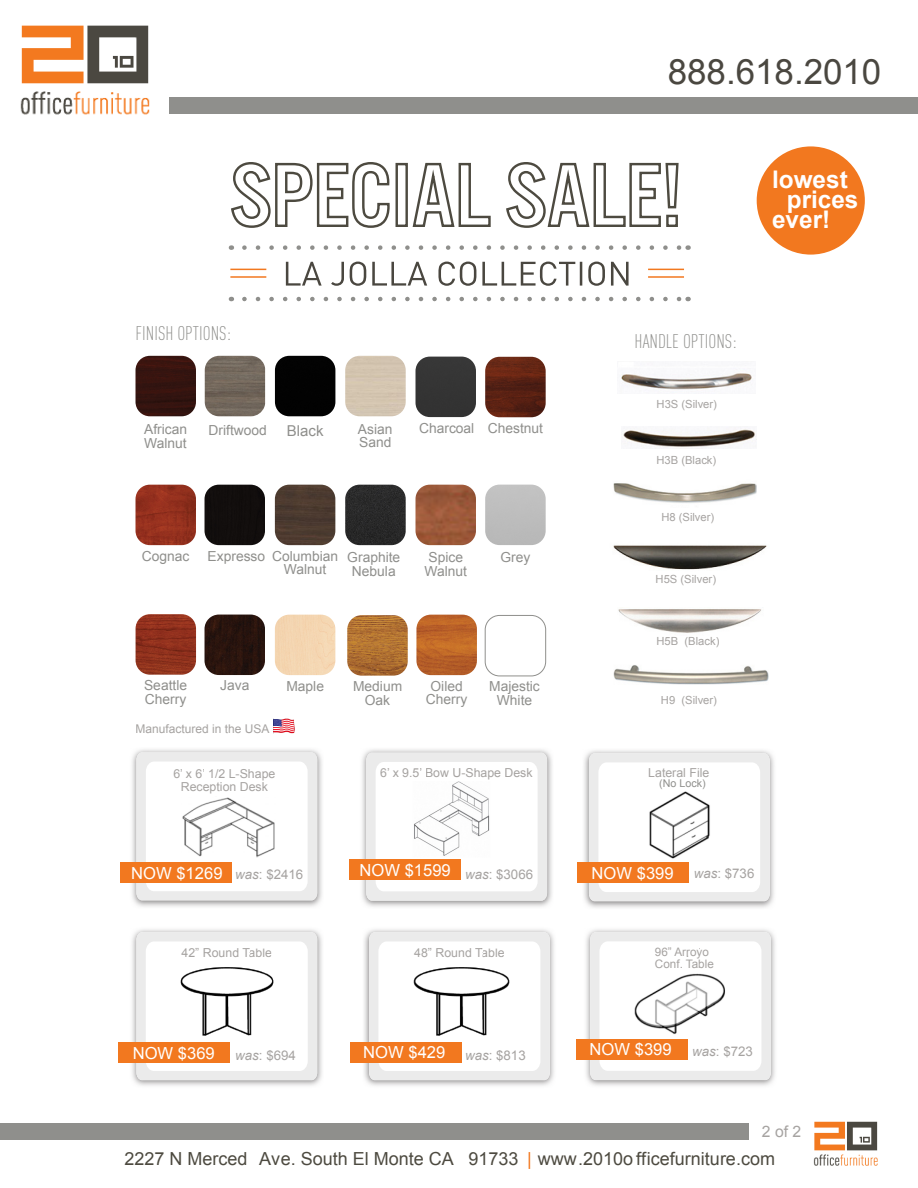
<style>
.page{position:relative;width:918px;height:1188px;background:#fff}
.page>*{position:absolute;margin:0;border:0;box-sizing:border-box;transform-origin:0 0}
.t1{font:34.95px "Arial";color:#4a4740}
.t2{font:700 24.3px "Arial";color:#fff}
.t3{font:19.5px "DIN Cond Light Alternate";color:#8f8f8c}
.t4{font:18px "Arial";color:#4d4a40}
.t5{font:16.65px "Arial";color:#fff}
.t6{font:15.75px "Arial";color:#a6a3a1}
.t7{font:15px "Arial";color:#8f8f8c}
.t8{font:13.8px/13.8px "Arial";color:#8f8f8c}
.t9{font:13.35px "Arial";color:#a6a3a1}
.t10{font:12.3px/13.5px "Arial";color:#a6a3a1;text-align:center}
.t11{font:12px "Arial";color:#a6a3a1}
.t12{font:11.7px/11.7px "Arial";color:#a6a3a1}
.t13{font:11.25px "Arial";color:#a6a3a1}
.t14{font:10.65px "Arial";color:#8f8f8c}
.s1{font-style:italic}
.s2{color:#f2781f}
</style>
<div class="page">
<div style="left:0;top:1123px;width:749px;height:17px;background:#8f8f8c"></div>
<img style="left:20px;top:25px;width:130px;height:90px">
<div style="left:169px;top:98px;width:749px;height:16px;background:#8f8f8c"></div>
<img style="left:813px;top:1121px;width:65px;height:45px">
<img style="left:360px;top:749px;width:192px;height:158px">
<img style="left:586px;top:929px;width:189px;height:157px">
<img style="left:132px;top:929px;width:190px;height:157px">
<img style="left:364px;top:929px;width:190px;height:157px">
<img style="left:584px;top:750px;width:190px;height:158px">
<svg style="left:589px;top:753px;width:181px;height:148px"></svg>
<div style="left:652px;top:768px;width:60px;height:9px;background:#fff"></div>
<div style="left:577px;top:862px;width:111px;height:21px;background:#f2781f"></div>
<svg style="left:136px;top:932px;width:181px;height:148px"></svg>
<svg style="left:369px;top:932px;width:181px;height:148px"></svg>
<div style="left:118px;top:1042px;width:111px;height:21px;background:#f2781f"></div>
<div style="left:351px;top:1042px;width:111px;height:21px;background:#f2781f"></div>
<div style="left:350px;top:860px;width:111px;height:20px;background:#f2781f"></div>
<div style="left:577px;top:1039px;width:111px;height:21px;background:#f2781f"></div>
<svg style="left:366px;top:753px;width:181px;height:148px"></svg>
<div style="left:426px;top:768px;width:23px;height:9px;background:#fff"></div>
<div style="left:453px;top:768px;width:48px;height:12px;background:#fff"></div>
<div style="left:505px;top:768px;width:28px;height:9px;background:#fff"></div>
<svg style="left:590px;top:932px;width:181px;height:148px"></svg>
<div style="left:757px;top:146px;width:108px;height:109px;background:#f2781f;border-radius:50%"></div>
<img style="left:130px;top:749px;width:192px;height:158px">
<svg style="left:136px;top:752px;width:181px;height:148px"></svg>
<div style="left:205px;top:769px;width:70px;height:11px;background:#fff"></div>
<div style="left:182px;top:782px;width:86px;height:12px;background:#fff"></div>
<img style="left:136px;top:356px;width:60px;height:60px">
<div style="left:205px;top:356px;width:60px;height:60px;background:#73685d;border-radius:14px"></div>
<img style="left:205px;top:356px;width:14px;height:60px">
<div style="left:275px;top:356px;width:60px;height:60px;background:#020202"></div>
<img style="left:345px;top:356px;width:61px;height:60px">
<div style="left:416px;top:357px;width:60px;height:60px;background:#343434"></div>
<img style="left:485px;top:357px;width:61px;height:60px">
<img style="left:136px;top:485px;width:60px;height:60px">
<div style="left:205px;top:485px;width:60px;height:60px;background:#120e0d"></div>
<img style="left:275px;top:485px;width:60px;height:60px">
<img style="left:345px;top:485px;width:61px;height:60px">
<img style="left:416px;top:485px;width:60px;height:60px">
<img style="left:485px;top:485px;width:61px;height:60px">
<img style="left:136px;top:614px;width:60px;height:61px">
<img style="left:205px;top:615px;width:60px;height:60px">
<div style="left:275px;top:615px;width:60px;height:60px;background:#f4d6b1"></div>
<img style="left:347px;top:615px;width:61px;height:61px">
<img style="left:416px;top:615px;width:61px;height:60px">
<div style="left:485px;top:615px;width:61px;height:61px;border:1px solid #8f8f8c;border-radius:14px"></div>
<img style="left:613px;top:665px;width:156px;height:20px">
<img style="left:613px;top:483px;width:143px;height:20px">
<img style="left:621px;top:373px;width:131px;height:17px">
<img style="left:613px;top:545px;width:154px;height:25px">
<img style="left:618px;top:609px;width:143px;height:24px">
<img style="left:622px;top:428px;width:135px;height:21px">
<img style="left:181px;top:797px;width:95px;height:61px">
<div style="left:120px;top:863px;width:111px;height:20px;background:#f2781f"></div>
<img style="left:647px;top:791px;width:65px;height:68px">
<img style="left:179px;top:964px;width:95px;height:74px">
<img style="left:412px;top:964px;width:98px;height:74px">
<img style="left:632px;top:971px;width:94px;height:64px">
<img style="left:274px;top:719px;width:21px;height:14px">
<svg style="left:231px;top:162px;width:448px;height:66px"></svg>
<hr style="left:648px;top:269px;width:36px;height:1px;background:#f2781f">
<hr style="left:230px;top:269px;width:36px;height:1px;background:#f2781f">
<hr style="left:648px;top:276px;width:36px;height:2px;background:#f2781f">
<hr style="left:230px;top:276px;width:36px;height:2px;background:#f2781f">
<svg style="left:286px;top:262px;width:343px;height:24px"></svg>
<svg style="left:244px;top:297px;width:437px;height:4px"></svg>
<svg style="left:244px;top:245px;width:437px;height:5px"></svg>
<h1 class="t1" style="left:668px;top:49px;width:215px">888.618.2010</h1>
<h2 class="t2" style="left:772px;top:163px;width:77px">lowest</h2>
<h2 class="t2" style="left:787px;top:183px;width:73px">prices</h2>
<h2 class="t2" style="left:772px;top:204px;width:60px">ever!</h2>
<h3 class="t3" style="left:136px;top:322px;width:97px">FINISH OPTIONS:</h3>
<p class="t8" style="left:144px;top:423px;width:45px">African<br>Walnut</p>
<p class="t8" style="left:209px;top:423px;width:60px">Driftwood</p>
<p class="t7" style="left:287px;top:421px;width:38px">Black</p>
<p class="t8" style="left:419px;top:421px;width:57px">Charcoal</p>
<p class="t8" style="left:358px;top:422px;width:36px">Asian<br>Sand</p>
<p class="t8" style="left:488px;top:421px;width:57px">Chestnut</p>
<p class="t8" style="left:142px;top:549px;width:49px">Cognac</p>
<p class="t8" style="left:208px;top:549px;width:132px">Expresso Columbian</p>
<p class="t8" style="left:500px;top:551px;width:31px">Grey</p>
<p class="t8" style="left:284px;top:563px;width:44px">Walnut</p>
<p class="t8" style="left:347px;top:550px;width:55px;text-align:center">Graphite<br>Nebula</p>
<p class="t8" style="left:425px;top:550px;width:44px">Spice<br>Walnut</p>
<p class="t8" style="left:144px;top:678px;width:45px">Seattle<br>Cherry</p>
<p class="t8" style="left:220px;top:679px;width:31px">Java</p>
<p class="t8" style="left:286px;top:679px;width:39px">Maple</p>
<p class="t8" style="left:353px;top:679px;width:51px;text-align:center">Medium<br>Oak</p>
<p class="t8" style="left:426px;top:679px;width:43px;text-align:center">Oiled<br>Cherry</p>
<p class="t8" style="left:489px;top:680px;width:52px;text-align:center">Majestic<br>White</p>
<p class="t11" style="left:136px;top:721px;width:135px">Manufactured in the USA</p>
<p class="t10" style="left:173px;top:767px;width:104px">6’ x 6’ 1/2 L-Shape<br>Reception Desk</p>
<p class="t10" style="left:380px;top:766px;width:154px">6’ x 9.5’ Bow U-Shape Desk</p>
<h3 class="t3" style="left:635px;top:330px;width:103px">HANDLE OPTIONS:</h3>
<p class="t13" style="left:657px;top:397px;width:62px">H3S (Silver)</p>
<p class="t13" style="left:656px;top:453px;width:61px">H3B (Black)</p>
<p class="t13" style="left:661px;top:510px;width:54px">H8 (Silver)</p>
<p class="t13" style="left:656px;top:572px;width:62px">H5S (Silver)</p>
<p class="t13" style="left:656px;top:634px;width:64px">H5B (Black)</p>
<p class="t13" style="left:661px;top:693px;width:58px">H9 (Silver)</p>
<p class="t10" style="left:648px;top:766px;width:63px">Lateral File</p>
<p class="t14" style="left:659px;top:777px;width:48px">(No Lock)</p>
<p class="t5" style="left:131px;top:862px;width:93px">NOW $1269</p>
<p class="t9" style="left:235px;top:865px;width:70px"><span class="s1">was</span>: $2416</p>
<p class="t5" style="left:360px;top:859px;width:93px">NOW $1599</p>
<p class="t5" style="left:592px;top:862px;width:84px">NOW $399</p>
<p class="t9" style="left:465px;top:865px;width:70px"><span class="s1">was</span>: $3066</p>
<p class="t9" style="left:694px;top:864px;width:62px"><span class="s1">was</span>: $736</p>
<p class="t10" style="left:182px;top:946px;width:92px">42” Round Table</p>
<p class="t10" style="left:414px;top:946px;width:92px">48” Round Table</p>
<p class="t10" style="left:686px;top:946px;width:16px">. T</p>
<p class="t12" style="left:655px;top:946px;width:60px">96” Arroyo<br>Conf. Table</p>
<p class="t5" style="left:133px;top:1043px;width:84px">NOW $369</p>
<p class="t5" style="left:363px;top:1041px;width:84px">NOW $429</p>
<p class="t9" style="left:235px;top:1047px;width:62px"><span class="s1">was</span>: $694</p>
<p class="t9" style="left:465px;top:1047px;width:62px"><span class="s1">was</span>: $813</p>
<p class="t5" style="left:590px;top:1038px;width:84px">NOW $399</p>
<p class="t9" style="left:692px;top:1043px;width:62px"><span class="s1">was</span>: $723</p>
<p class="t6" style="left:762px;top:1121px;width:41px">2 of 2</p>
<h3 class="t4" style="left:125px;top:1147px;width:652px">2227 N Merced Ave. South El Monte CA 91733 <span class="s2">|</span> www.2010o fficefurniture.com</h3>
</div>
